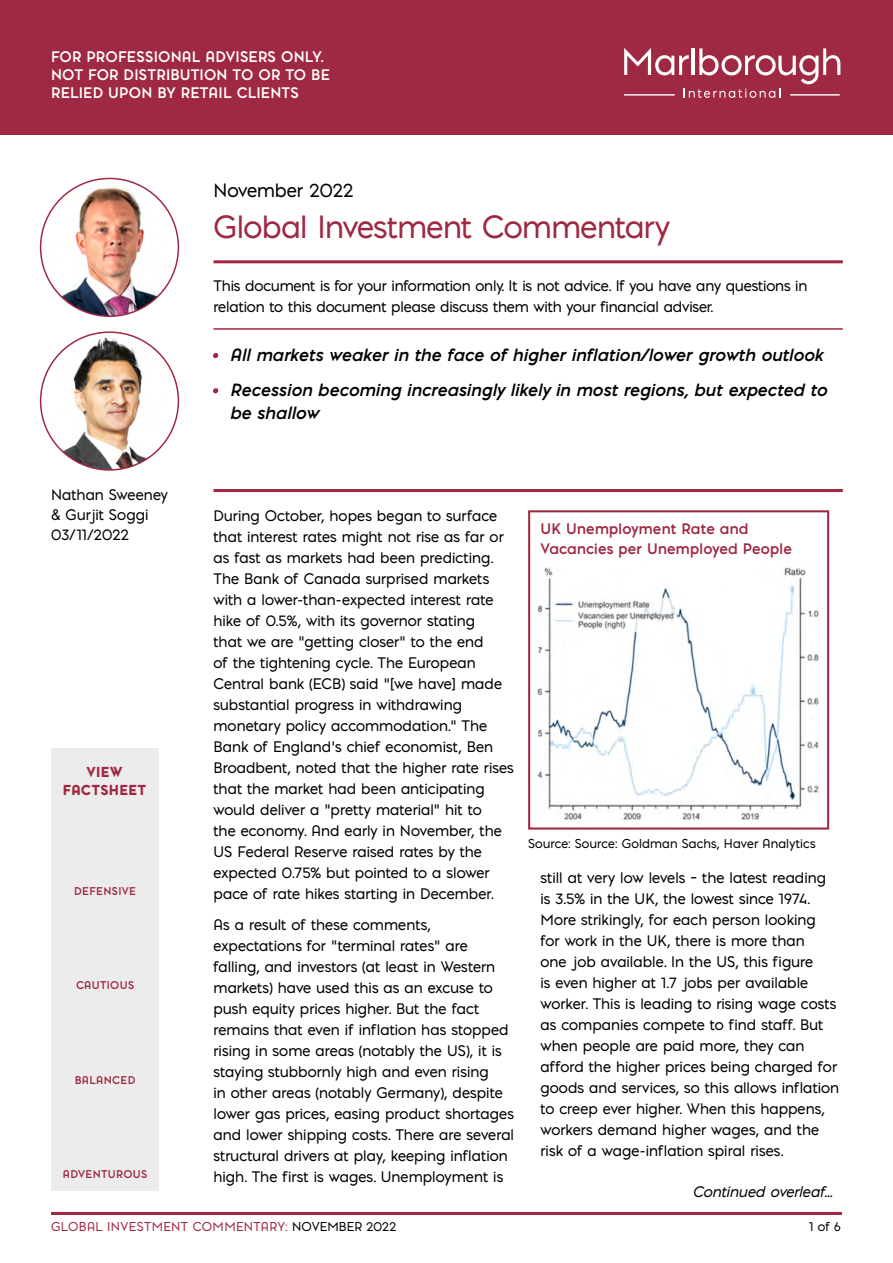
<style>
.page{position:relative;width:893px;height:1263px;background:#fff}
.page>*{position:absolute;margin:0;border:0;box-sizing:border-box;transform-origin:0 0}
.t1{font:30px "Pontiac";letter-spacing:-.015em;color:#9f2842}
.t2{font:18px "Pontiac";letter-spacing:-.005em;color:#000}
.t3{font:italic 700 16.5px/22.5px "Pontiac";letter-spacing:.01em;color:#000}
.t4{font:14.25px/21px "Pontiac";letter-spacing:.005em;color:#000}
.t5{font:700 14.25px/18px "Pontiac";letter-spacing:.01em;color:#fff}
.t6{font:700 14.25px/19.5px "Pontiac";letter-spacing:.015em;color:#9f2842}
.t7{font:italic 14.25px "Pontiac";letter-spacing:.005em;color:#000}
.t8{font:900 13.5px/18px "Pontiac";letter-spacing:.015em;color:#9f2842;text-align:center}
.t9{font:12px "Pontiac";letter-spacing:.01em;color:#000}
.t10{font:12px "Pontiac";letter-spacing:.025em;color:#9f2842}
.t11{font:700 10.5px "Pontiac";letter-spacing:.03em;color:#9f2842}
.s1{font-size:14.25px;color:#9f2842}
.s2{color:#000}
</style>
<div class="page">
<hr style="left:51px;top:1212px;width:791px;height:3px;background:#9f2842">
<hr style="left:213px;top:489px;width:630px;height:3px;background:#9f2842">
<hr style="left:213px;top:260px;width:630px;height:3px;background:#9f2842">
<img style="left:51px;top:178px;width:117px;height:138px">
<img style="left:51px;top:334px;width:117px;height:135px">
<hr style="left:213px;top:328px;width:630px;height:2px;background:#9f2842">
<div style="left:0;top:0;width:893px;height:135px;background:#9f2842"></div>
<svg style="left:624px;top:48px;width:216px;height:50px"></svg>
<hr style="left:624px;top:94px;width:50px;height:2px;background:#fff">
<hr style="left:790px;top:94px;width:49px;height:2px;background:#fff">
<div style="left:51px;top:749px;width:107px;height:442px;background:#edecec"></div>
<div style="left:528px;top:510px;width:301px;height:319px;border:2px solid #9f2842"></div>
<img style="left:537px;top:567px;width:283px;height:253px">
<p class="t5" style="left:51px;top:47px;width:281px">FOR PROFESSIONAL ADVISERS ONLY.<br>NOT FOR DISTRIBUTION TO OR TO BE<br>RELIED UPON BY RETAIL CLIENTS</p>
<p class="t2" style="left:213px;top:177px;width:141px">November 2022</p>
<h1 class="t1" style="left:213px;top:205px;width:458px">Global Investment Commentary</h1>
<p class="t4" style="left:213px;top:276px;width:595px;line-height:20.2px">This document is for your information only. It is not advice. If you have any questions in relation to this document please discuss them with your financial adviser.</p>
<p class="t4" style="left:51px;top:484px;width:118px;line-height:20.2px">Nathan Sweeney &amp; Gurjit Soggi<br>03/11/2022</p>
<p class="t8" style="left:63px;top:762px;width:85px">VIEW<br>FACTSHEET</p>
<p class="t11" style="left:74px;top:883px;width:64px">DEFENSIVE</p>
<p class="t11" style="left:76px;top:978px;width:60px">CAUTIOUS</p>
<p class="t11" style="left:75px;top:1072px;width:62px">BALANCED</p>
<p class="t11" style="left:63px;top:1166px;width:86px">ADVENTUROUS</p>
<p class="t3" style="left:213px;top:343px;width:612px"><span class="s1">•</span> All markets weaker in the face of higher inflation/lower growth outlook</p>
<p class="t3" style="left:230px;top:379px;width:598px;text-indent:-17px"><span class="s1">•</span> Recession becoming increasingly likely in most regions, but expected to be shallow</p>
<p class="t4" style="left:213px;top:505px;width:302px">During October, hopes began to surface that interest rates might not rise as far or as fast as markets had been predicting.<br>The Bank of Canada surprised markets with a lower-than-expected interest rate hike of 0.5%, with its governor stating<br>that we are “getting closer” to the end<br>of the tightening cycle. The European Central bank (ECB) said “[we have] made substantial progress in withdrawing monetary policy accommodation.” The Bank of England’s chief economist, Ben Broadbent, noted that the higher rate rises that the market had been anticipating would deliver a “pretty material” hit to<br>the economy. And early in November, the US Federal Reserve raised rates by the expected 0.75% but pointed to a slower pace of rate hikes starting in December.</p>
<p class="t4" style="left:213px;top:914px;width:302px">As a result of these comments, expectations for “terminal rates” are falling, and investors (at least in Western markets) have used this as an excuse to push equity prices higher. But the fact remains that even if inflation has stopped rising in some areas (notably the US), it is staying stubbornly high and even rising<br>in other areas (notably Germany), despite lower gas prices, easing product shortages and lower shipping costs. There are several structural drivers at play, keeping inflation high. The first is wages. Unemployment is</p>
<p class="t6" style="left:540px;top:519px;width:253px">UK Unemployment Rate and<br>Vacancies per Unemployed People</p>
<p class="t9" style="left:528px;top:835px;width:289px">Source: Source: Goldman Sachs, Haver Analytics</p>
<p class="t4" style="left:540px;top:867px;width:300px">still at very low levels – the latest reading is 3.5% in the UK, the lowest since 1974.<br>More strikingly, for each person looking<br>for work in the UK, there is more than<br>one job available. In the US, this figure<br>is even higher at 1.7 jobs per available worker. This is leading to rising wage costs as companies compete to find staff. But when people are paid more, they can afford the higher prices being charged for goods and services, so this allows inflation to creep ever higher. When this happens, workers demand higher wages, and the risk of a wage-inflation spiral rises.</p>
<p class="t7" style="left:693px;top:1181px;width:140px">Continued overleaf...</p>
<p class="t10" style="left:51px;top:1218px;width:347px">GLOBAL INVESTMENT COMMENTARY: <span class="s2">NOVEMBER 2022</span></p>
<p class="t9" style="left:809px;top:1218px;width:33px">1 of 6</p>
</div>
